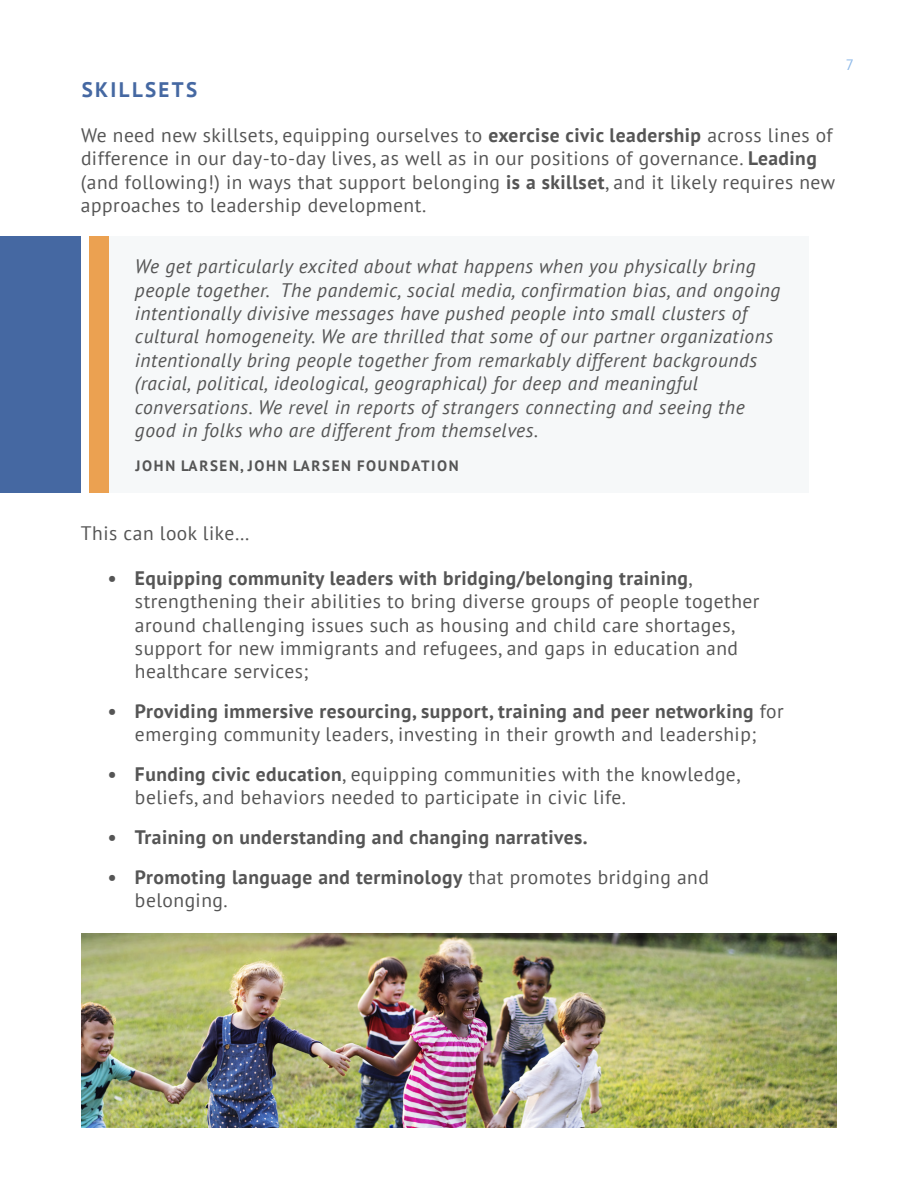
<style>
.page{position:relative;width:918px;height:1188px;background:#fff}
.page>*{position:absolute;margin:0;border:0;box-sizing:border-box;transform-origin:0 0}
._14_Bold_Left{font:700 21px "PT Sans";letter-spacing:.11em;color:#4568a2}
.Body_-_Print{font:19.5px/23.4px "PT Sans";letter-spacing:.025em;color:#555}
.t1{font:italic 19.5px/23.4px "PT Sans";letter-spacing:.025em;color:#555}
.t2{font:700 19.5px "PT Sans";letter-spacing:.025em;color:#555}
.t3{font:700 15px "PT Sans";letter-spacing:.11em;color:#555}
.t4{font:15px "PT Sans";color:#8db9e9}
.s1{font-weight:700}
</style>
<div class="page">
<div style="left:109px;top:236px;width:700px;height:257px;background:#f6f8f9"></div>
<div style="left:90px;top:236px;width:19px;height:257px;background:#eba151"></div>
<div style="left:0;top:236px;width:81px;height:257px;background:#4568a2"></div>
<img style="left:81px;top:933px;width:756px;height:195px">
<p class="_14_Bold_Left" style="left:82px;top:75px;width:117px">SKILLSETS</p>
<p class="Body_-_Print" style="left:81px;top:123px;width:756px">We need new skillsets, equipping ourselves to <span class="s1">exercise civic leadership</span> across lines of difference in our day-to-day lives, as well as in our positions of governance. <span class="s1">Leading </span>(and following!) in ways that support belonging <span class="s1">is a skillset</span>, and it likely requires new approaches to leadership development.</p>
<p class="t4" style="left:846px;top:55px;width:10px">7</p>
<p class="t1" style="left:135px;top:254px;width:647px">We get particularly excited about what happens when you physically bring people together. The pandemic, social media, confirmation bias, and ongoing intentionally divisive messages have pushed people into small clusters of cultural homogeneity. We are thrilled that some of our partner organizations intentionally bring people together from remarkably different backgrounds (racial, political, ideological, geographical) for deep and meaningful conversations. We revel in reports of strangers connecting and seeing the good in folks who are different from themselves.</p>
<p class="t3" style="left:136px;top:456px;width:325px">JOHN LARSEN, JOHN LARSEN FOUNDATION</p>
<p class="Body_-_Print" style="left:81px;top:521px;width:170px">This can look like…</p>
<p class="Body_-_Print" style="left:135px;top:566px;width:626px;text-indent:-27px"><span class="s1">• Equipping community leaders with bridging/belonging training</span>, strengthening their abilities to bring diverse groups of people together around challenging issues such as housing and child care shortages, support for new immigrants and refugees, and gaps in education and healthcare services;</p>
<p class="Body_-_Print" style="left:108px;top:699px;width:677px;text-align:center"><span class="s1">• Providing immersive resourcing, support, training and peer networking</span> for emerging community leaders, investing in their growth and leadership;</p>
<p class="Body_-_Print" style="left:135px;top:762px;width:607px;text-indent:-27px"><span class="s1">• Funding civic education</span>, equipping communities with the knowledge, beliefs, and behaviors needed to participate in civic life.</p>
<p class="t2" style="left:108px;top:824px;width:481px">• Training on understanding and changing narratives.</p>
<p class="Body_-_Print" style="left:135px;top:865px;width:575px;text-indent:-27px"><span class="s1">• Promoting language and terminology</span> that promotes bridging and belonging.</p>
</div>
